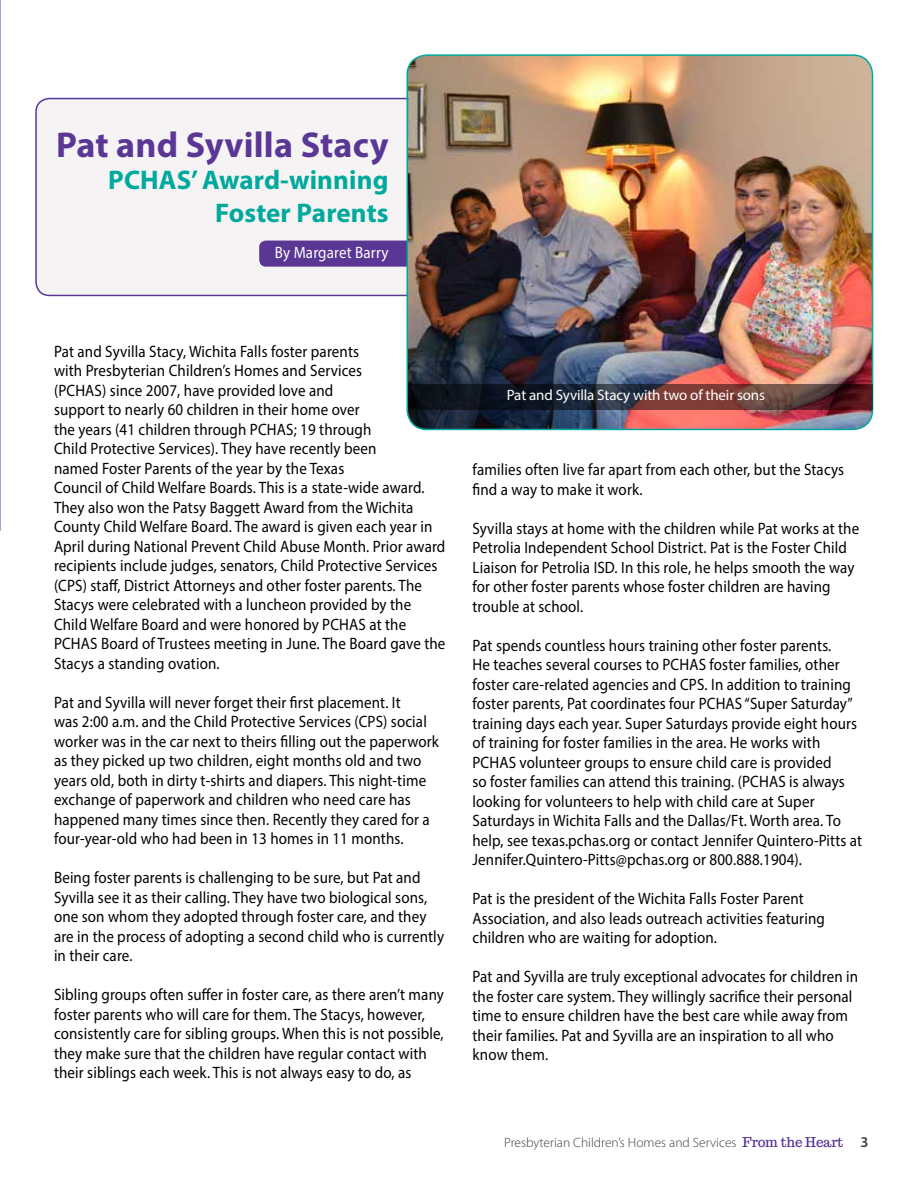
<style>
.page{position:relative;width:918px;height:1188px;background:#fff}
.page>*{position:absolute;margin:0;border:0;box-sizing:border-box;transform-origin:0 0}
.t1{font:700 36px "Myriad Pro";letter-spacing:.005em;color:#5a3795}
.t2{font:700 27px/32.4px "Myriad Pro";letter-spacing:.005em;color:#00a99d;text-align:right}
.t3{font:16.5px/19.5px "Myriad Pro";letter-spacing:.01em;color:#000;scale:.91 1}
.t4{font:16.5px "Myriad Pro";letter-spacing:.01em;color:#fffefe;scale:.91 1}
.t5{font:15px "Myriad Pro";letter-spacing:-.01em;color:#fffffe}
.t6{font:300 13.5px "Myriad Pro";color:#414042}
.s1{font-family:"Trocchi";font-weight:400;color:#522e91}
.s2{font-weight:600;font-size:15px}
</style>
<div class="page">
<div style="left:36px;top:99px;width:816px;height:196px;background:#f5f3f3;border-radius:14px"></div>
<div style="left:259px;top:241px;width:164px;height:26px;background:#5a3795;border-radius:7px"></div>
<img style="left:407px;top:55px;width:466px;height:374px">
<div style="left:407px;top:54px;width:466px;height:376px;border:2px solid #00a99d;border-radius:20px"></div>
<svg style="left:0;top:0;width:1px;height:531px"></svg>
<svg style="left:408px;top:384px;width:464px;height:26px;background:#3e292e"></svg>
<h1 class="t1" style="left:56px;top:121px;width:334px">Pat and Syvilla Stacy</h1>
<h2 class="t2" style="left:108px;top:163px;width:282px">PCHAS’ Award-winning<br>Foster Parents</h2>
<p class="t4" style="left:275px;top:242px;width:126px">By Margaret Barry</p>
<p class="t3" style="left:54px;top:341px;width:432px">Pat and Syvilla Stacy, Wichita Falls foster parents<br>with Presbyterian Children’s Homes and Services<br>(PCHAS) since 2007, have provided love and<br>support to nearly 60 children in their home over<br>the years (41 children through PCHAS; 19 through<br>Child Protective Services). They have recently been<br>named Foster Parents of the year by the Texas<br>Council of Child Welfare Boards. This is a state-wide award.<br>They also won the Patsy Baggett Award from the Wichita County Child Welfare Board. The award is given each year in April during National Prevent Child Abuse Month. Prior award recipients include judges, senators, Child Protective Services (CPS) staff, District Attorneys and other foster parents. The Stacys were celebrated with a luncheon provided by the Child Welfare Board and were honored by PCHAS at the PCHAS Board of Trustees meeting in June. The Board gave the Stacys a standing ovation.</p>
<p class="t3" style="left:54px;top:692px;width:425px">Pat and Syvilla will never forget their first placement. It<br>was 2:00 a.m. and the Child Protective Services (CPS) social worker was in the car next to theirs filling out the paperwork as they picked up two children, eight months old and two years old, both in dirty t-shirts and diapers. This night-time exchange of paperwork and children who need care has happened many times since then. Recently they cared for a four-year-old who had been in 13 homes in 11 months.</p>
<p class="t3" style="left:54px;top:868px;width:430px">Being foster parents is challenging to be sure, but Pat and Syvilla see it as their calling. They have two biological sons, one son whom they adopted through foster care, and they are in the process of adopting a second child who is currently in their care.</p>
<p class="t3" style="left:54px;top:985px;width:430px">Sibling groups often suffer in foster care, as there aren’t many foster parents who will care for them. The Stacys, however, consistently care for sibling groups. When this is not possible, they make sure that the children have regular contact with their siblings each week. This is not always easy to do, as</p>
<p class="t5" style="left:507px;top:386px;width:260px">Pat and Syvilla Stacy with two of their sons</p>
<p class="t3" style="left:472px;top:460px;width:410px">families often live far apart from each other, but the Stacys find a way to make it work.</p>
<p class="t3" style="left:472px;top:518px;width:427px">Syvilla stays at home with the children while Pat works at the Petrolia Independent School District. Pat is the Foster Child Liaison for Petrolia ISD. In this role, he helps smooth the way for other foster parents whose foster children are having trouble at school.</p>
<p class="t3" style="left:472px;top:635px;width:430px">Pat spends countless hours training other foster parents.<br>He teaches several courses to PCHAS foster families, other foster care-related agencies and CPS. In addition to training foster parents, Pat coordinates four PCHAS “Super Saturday” training days each year. Super Saturdays provide eight hours of training for foster families in the area. He works with PCHAS volunteer groups to ensure child care is provided<br>so foster families can attend this training. (PCHAS is always looking for volunteers to help with child care at Super Saturdays in Wichita Falls and the Dallas/Ft. Worth area. To help, see texas.pchas.org or contact Jennifer Quintero-Pitts at Jennifer.Quintero-Pitts@pchas.org or 800.888.1904).</p>
<p class="t3" style="left:472px;top:889px;width:389px">Pat is the president of the Wichita Falls Foster Parent<br>Association, and also leads outreach activities featuring children who are waiting for adoption.</p>
<p class="t3" style="left:472px;top:967px;width:425px">Pat and Syvilla are truly exceptional advocates for children in the foster care system. They willingly sacrifice their personal time to ensure children have the best care while away from their families. Pat and Syvilla are an inspiration to all who know them.</p>
<p class="t6" style="left:504px;top:1135px;width:366px">Presbyterian Children’s Homes and Services <span class="s1">From the Heart</span> <span class="s2">3</span></p>
</div>
